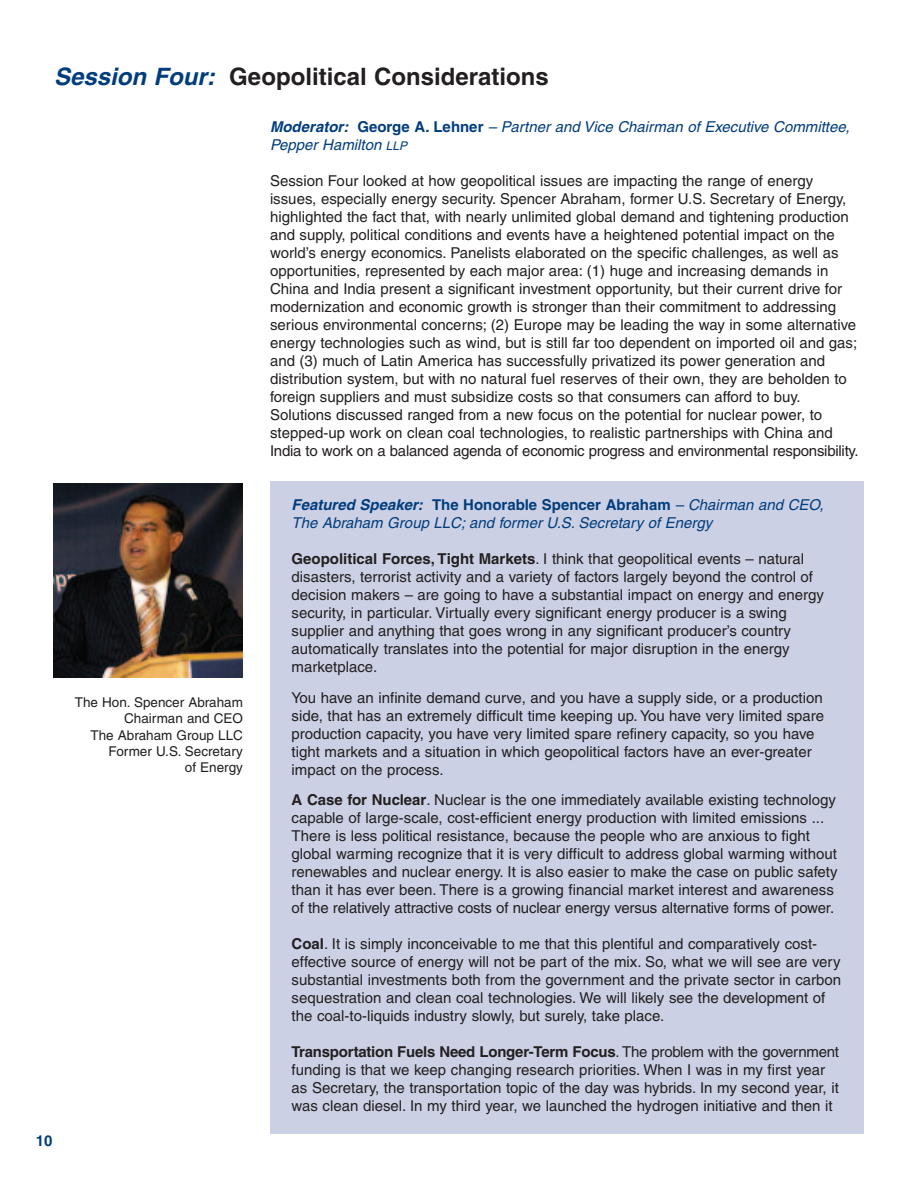
<style>
.page{position:relative;width:918px;height:1188px;background:#fff}
.page>*{position:absolute;margin:0;border:0;box-sizing:border-box;transform-origin:0 0}
.t1{font:700 24px "Helvetica";color:#231f20}
.t2{font:15px/18px "Helvetica";color:#231f20}
.t3{font:italic 15px/18px "Helvetica";color:#013d7d}
.t4{font:700 15px "Helvetica";color:#013d7d}
.t5{font:13.5px/16.2px "Helvetica";color:#231f20;text-align:right}
.s1{font-style:italic;color:#013d7d}
.s2{font-weight:700}
.s3{font-weight:700;font-style:normal}
.s4{font-size:12px}
</style>
<div class="page">
<div style="left:270px;top:481px;width:594px;height:653px;background:#cbd0e4"></div>
<img style="left:54px;top:484px;width:189px;height:194px">
<h1 class="t1" style="left:54px;top:67px;width:496px"><span class="s1">Session Four:</span> Geopolitical Considerations</h1>
<p class="t5" style="left:75px;top:696px;width:170px">The Hon. Spencer Abraham<br>Chairman and CEO<br>The Abraham Group LLC<br>Former U.S. Secretary<br>of Energy</p>
<p class="t4" style="left:36px;top:1135px;width:18px">10</p>
<p class="t3" style="left:270px;top:119px;width:581px"><span class="s2">Moderator:</span> <span class="s3">George A. Lehner</span> – Partner and Vice Chairman of Executive Committee,<br>Pepper Hamilton <span class="s4">LLP</span></p>
<p class="t2" style="left:270px;top:173px;width:590px">Session Four looked at how geopolitical issues are impacting the range of energy issues, especially energy security. Spencer Abraham, former U.S. Secretary of Energy, highlighted the fact that, with nearly unlimited global demand and tightening production and supply, political conditions and events have a heightened potential impact on the world’s energy economics. Panelists elaborated on the specific challenges, as well as opportunities, represented by each major area: (1) huge and increasing demands in China and India present a significant investment opportunity, but their current drive for modernization and economic growth is stronger than their commitment to addressing serious environmental concerns; (2) Europe may be leading the way in some alternative energy technologies such as wind, but is still far too dependent on imported oil and gas; and (3) much of Latin America has successfully privatized its power generation and distribution system, but with no natural fuel reserves of their own, they are beholden to foreign suppliers and must subsidize costs so that consumers can afford to buy.<br>Solutions discussed ranged from a new focus on the potential for nuclear power, to stepped-up work on clean coal technologies, to realistic partnerships with China and India to work on a balanced agenda of economic progress and environmental responsibility.</p>
<p class="t3" style="left:292px;top:497px;width:534px"><span class="s2">Featured Speaker:</span> <span class="s3">The Honorable Spencer Abraham</span> – Chairman and CEO,<br>The Abraham Group LLC; and former U.S. Secretary of Energy</p>
<p class="t2" style="left:292px;top:551px;width:534px"><span class="s2">Geopolitical Forces, Tight Markets</span>. I think that geopolitical events – natural disasters, terrorist activity and a variety of factors largely beyond the control of decision makers – are going to have a substantial impact on energy and energy security, in particular. Virtually every significant energy producer is a swing supplier and anything that goes wrong in any significant producer’s country automatically translates into the potential for major disruption in the energy marketplace.</p>
<p class="t2" style="left:292px;top:690px;width:534px">You have an infinite demand curve, and you have a supply side, or a production side, that has an extremely difficult time keeping up. You have very limited spare production capacity, you have very limited spare refinery capacity, so you have tight markets and a situation in which geopolitical factors have an ever-greater impact on the process.</p>
<p class="t2" style="left:292px;top:792px;width:547px"><span class="s2">A Case for Nuclear</span>. Nuclear is the one immediately available existing technology capable of large-scale, cost-efficient energy production with limited emissions ...<br>There is less political resistance, because the people who are anxious to fight global warming recognize that it is very difficult to address global warming without renewables and nuclear energy. It is also easier to make the case on public safety than it has ever been. There is a growing financial market interest and awareness of the relatively attractive costs of nuclear energy versus alternative forms of power.</p>
<p class="t2" style="left:292px;top:936px;width:551px"><span class="s2">Coal</span>. It is simply inconceivable to me that this plentiful and comparatively cost&shy;effective source of energy will not be part of the mix. So, what we will see are very substantial investments both from the government and the private sector in carbon sequestration and clean coal technologies. We will likely see the development of the coal-to-liquids industry slowly, but surely, take place.</p>
<p class="t2" style="left:292px;top:1044px;width:549px"><span class="s2">Transportation Fuels Need Longer-Term Focus</span>. The problem with the government funding is that we keep changing research priorities. When I was in my first year as Secretary, the transportation topic of the day was hybrids. In my second year, it was clean diesel. In my third year, we launched the hydrogen initiative and then it</p>
</div>
